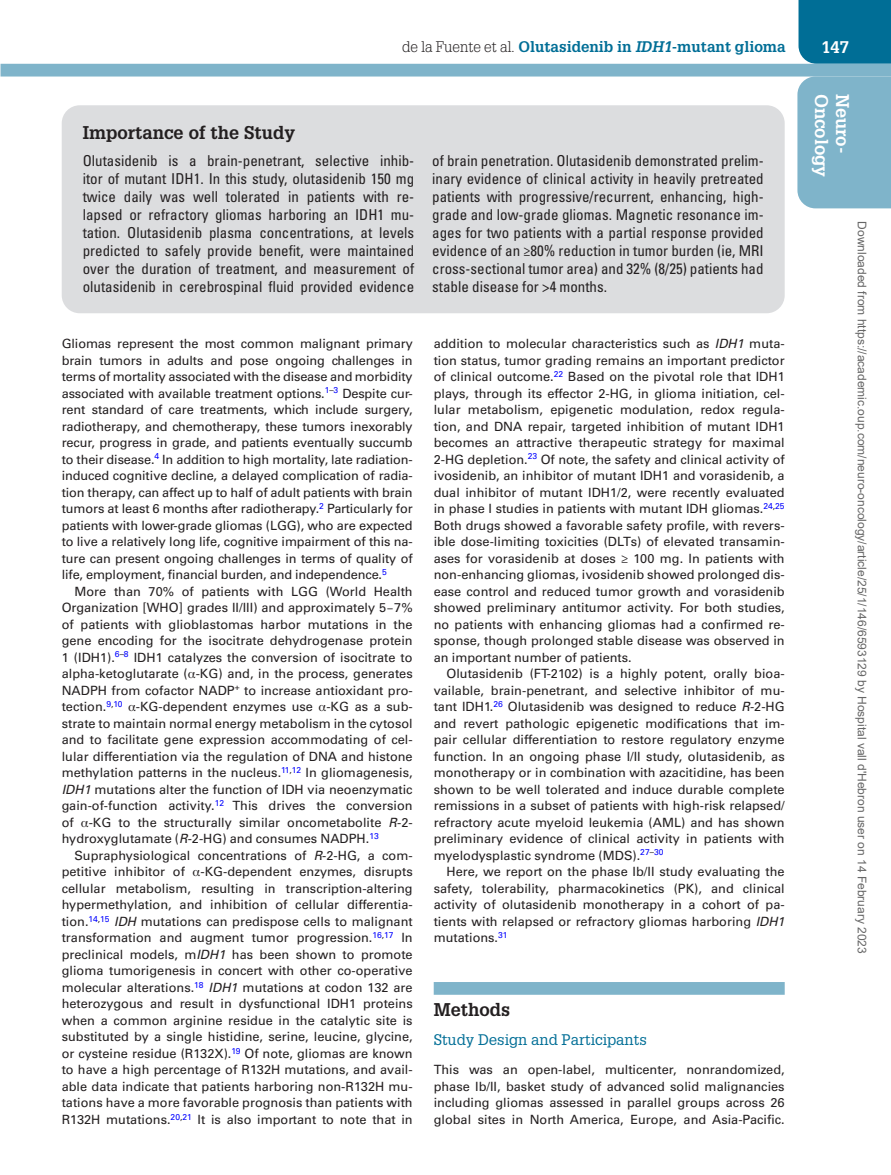
<style>
.page{position:relative;width:891px;height:1175px;background:#fff}
.page>*{position:absolute;margin:0;border:0;box-sizing:border-box;transform-origin:0 0}
.t1{font:700 18px "Glypha LT Std";color:#231f20}
.t2{font:700 18px "Glypha LT Std";color:#fff}
.t3{font:700 16.5px "Glypha LT Std";color:#fff}
.t4{font:condensed 15px/18px "Univers LT Std";color:#231f20;text-align:justify}
.t5{font:700 15px "Glypha LT Std";color:#006e96}
.t6{font:15px "Glypha LT Std";color:#006e96}
.t7{font:12.75px/16.5px "Univers LT Std";color:#231f20;text-align:justify}
.t8{font:12px "Arial";color:#666}
.s1{font-weight:300;color:#231f20}
.s2{font-style:italic}
.s3{font-family:"Gandhari Unicode"}
</style>
<div class="page">
<div style="left:799px;top:0;width:92px;height:64px;background:#006e96"></div>
<div style="left:1px;top:64px;width:890px;height:12px;background:#7fb4ca"></div>
<div style="left:797px;top:76px;width:94px;height:132px;background:#7fb4ca"></div>
<div style="left:434px;top:982px;width:351px;height:12px;background:#7fb4ca"></div>
<div style="left:62px;top:105px;width:723px;height:208px;background:#dcdddf;border-radius:18px"></div>
<p class="t5" style="left:402px;top:37px;width:385px"><span class="s1">de la Fuente et al.</span> Olutasidenib in <span class="s2">IDH1</span>-mutant glioma</p>
<p class="t3" style="left:821px;top:37px;width:29px">147</p>
<h1 class="t2" style="left:833px;top:94px;width:85px;rotate:90deg">Oncology</h1>
<h1 class="t2" style="left:854px;top:94px;width:61px;rotate:90deg">Neuro-</h1>
<h1 class="t1" style="left:83px;top:122px;width:214px">Importance of the Study</h1>
<p class="t4" style="left:83px;top:152px;width:333px">Olutasidenib is a brain-penetrant, selective inhib&shy;itor of mutant IDH1. In this study, olutasidenib 150 mg twice daily was well tolerated in patients with re&shy;lapsed or refractory gliomas harboring an IDH1 mu&shy;tation. Olutasidenib plasma concentrations, at levels predicted to safely provide benefit, were maintained over the duration of treatment, and measurement of olutasidenib in cerebrospinal fluid provided evidence</p>
<p class="t4" style="left:432px;top:152px;width:333px">of brain penetration. Olutasidenib demonstrated prelim&shy;inary evidence of clinical activity in heavily pretreated patients with progressive/recurrent, enhancing, high&shy;grade and low-grade gliomas. Magnetic resonance im&shy;ages for two patients with a partial response provided evidence of an ≥80% reduction in tumor burden (ie, MRI cross-sectional tumor area) and 32% (8/25) patients had stable disease for &gt;4 months.</p>
<p class="t8" style="left:866px;top:221px;width:734px;rotate:90deg">Downloaded from https://academic.oup.com/neuro-oncology/article/25/1/146/6593129 by Hospital vall d'Hebron user on 14 February 2023</p>
<p class="t7" style="left:62px;top:335px;width:353px">Gliomas represent the most common malignant primary brain tumors in adults and pose ongoing challenges in terms of mortality associated with the disease and morbidity associated with available treatment options.<sup>1</sup><sup>–</sup><sup>3</sup> Despite cur&shy;rent standard of care treatments, which include surgery, radiotherapy, and chemotherapy, these tumors inexorably recur, progress in grade, and patients eventually succumb to their disease.<sup>4</sup> In addition to high mortality, late radiation&shy;induced cognitive decline, a delayed complication of radia&shy;tion therapy, can affect up to half of adult patients with brain tumors at least 6 months after radiotherapy.<sup>2</sup> Particularly for patients with lower-grade gliomas (LGG), who are expected to live a relatively long life, cognitive impairment of this na&shy;ture can present ongoing challenges in terms of quality of life, employment, financial burden, and independence.<sup>5</sup></p>
<p class="t7" style="left:62px;top:583px;width:353px;text-indent:13px">More than 70% of patients with LGG (World Health Organization [WHO] grades II/III) and approximately 5<span class="s3">‒</span>7% of patients with glioblastomas harbor mutations in the gene encoding for the isocitrate dehydrogenase protein 1 (IDH1).<sup>6</sup><sup>–</sup><sup>8</sup> IDH1 catalyzes the conversion of isocitrate to alpha-ketoglutarate (<span class="s3">α</span>-KG) and, in the process, generates NADPH from cofactor NADP<sup>+</sup> to increase antioxidant pro&shy;tection.<sup>9</sup><sup>,</sup><sup>10</sup> <span class="s3">α</span>-KG-dependent enzymes use <span class="s3">α</span>-KG as a sub&shy;strate to maintain normal energy metabolism in the cytosol and to facilitate gene expression accommodating of cel&shy;lular differentiation via the regulation of DNA and histone methylation patterns in the nucleus.<sup>11</sup><sup>,</sup><sup>12</sup> In gliomagenesis, <span class="s2">IDH1</span> mutations alter the function of IDH via neoenzymatic gain-of-function activity.<sup>12</sup> This drives the conversion of <span class="s3">α</span>-KG to the structurally similar oncometabolite <span class="s2">R</span>-2- hydroxyglutamate (<span class="s2">R</span>-2-HG) and consumes NADPH.<sup>13</sup></p>
<p class="t7" style="left:62px;top:847px;width:353px;text-indent:13px">Supraphysiological concentrations of <span class="s2">R</span>-2-HG, a com&shy;petitive inhibitor of <span class="s3">α</span>-KG-dependent enzymes, disrupts cellular metabolism, resulting in transcription-altering hypermethylation, and inhibition of cellular differentia&shy;tion.<sup>14</sup><sup>,</sup><sup>15</sup> <span class="s2">IDH</span> mutations can predispose cells to malignant transformation and augment tumor progression.<sup>16</sup><sup>,</sup><sup>17</sup> In preclinical models, m<span class="s2">IDH1</span> has been shown to promote glioma tumorigenesis in concert with other co-operative molecular alterations.<sup>18</sup> <span class="s2">IDH1</span> mutations at codon 132 are heterozygous and result in dysfunctional IDH1 proteins when a common arginine residue in the catalytic site is substituted by a single histidine, serine, leucine, glycine, or cysteine residue (R132X).<sup>19</sup> Of note, gliomas are known to have a high percentage of R132H mutations, and avail&shy;able data indicate that patients harboring non-R132H mu&shy;tations have a more favorable prognosis than patients with R132H mutations.<sup>20</sup><sup>,</sup><sup>21</sup> It is also important to note that in</p>
<p class="t7" style="left:434px;top:335px;width:353px">addition to molecular characteristics such as <span class="s2">IDH1</span> muta&shy;tion status, tumor grading remains an important predictor of clinical outcome.<sup>22</sup> Based on the pivotal role that IDH1 plays, through its effector 2-HG, in glioma initiation, cel&shy;lular metabolism, epigenetic modulation, redox regula&shy;tion, and DNA repair, targeted inhibition of mutant IDH1 becomes an attractive therapeutic strategy for maximal 2-HG depletion.<sup>23</sup> Of note, the safety and clinical activity of ivosidenib, an inhibitor of mutant IDH1 and vorasidenib, a dual inhibitor of mutant IDH1/2, were recently evaluated in phase I studies in patients with mutant IDH gliomas.<sup>24</sup><sup>,</sup><sup>25<br></sup>Both drugs showed a favorable safety profile, with revers&shy;ible dose-limiting toxicities (DLTs) of elevated transamin&shy;ases for vorasidenib at doses ≥ 100 mg. In patients with non-enhancing gliomas, ivosidenib showed prolonged dis&shy;ease control and reduced tumor growth and vorasidenib showed preliminary antitumor activity. For both studies, no patients with enhancing gliomas had a confirmed re&shy;sponse, though prolonged stable disease was observed in an important number of patients.</p>
<p class="t7" style="left:434px;top:665px;width:353px;text-indent:13px">Olutasidenib (FT-2102) is a highly potent, orally bioa&shy;vailable, brain-penetrant, and selective inhibitor of mu&shy;tant IDH1.<sup>26</sup> Olutasidenib was designed to reduce <span class="s2">R</span>-2-HG and revert pathologic epigenetic modifications that im&shy;pair cellular differentiation to restore regulatory enzyme function. In an ongoing phase I/II study, olutasidenib, as monotherapy or in combination with azacitidine, has been shown to be well tolerated and induce durable complete remissions in a subset of patients with high-risk relapsed/ refractory acute myeloid leukemia (AML) and has shown preliminary evidence of clinical activity in patients with myelodysplastic syndrome (MDS).<sup>27</sup><sup>–</sup><sup>30</sup></p>
<p class="t7" style="left:434px;top:863px;width:353px;text-indent:13px">Here, we report on the phase Ib/II study evaluating the safety, tolerability, pharmacokinetics (PK), and clinical activity of olutasidenib monotherapy in a cohort of pa&shy;tients with relapsed or refractory gliomas harboring <span class="s2">IDH1 </span>mutations.<sup>31</sup></p>
<h1 class="t1" style="left:434px;top:998px;width:78px">Methods</h1>
<p class="t6" style="left:434px;top:1030px;width:215px">Study Design and Participants</p>
<p class="t7" style="left:434px;top:1061px;width:353px">This was an open-label, multicenter, nonrandomized, phase Ib/II, basket study of advanced solid malignancies including gliomas assessed in parallel groups across 26 global sites in North America, Europe, and Asia-Pacific.</p>
</div>
